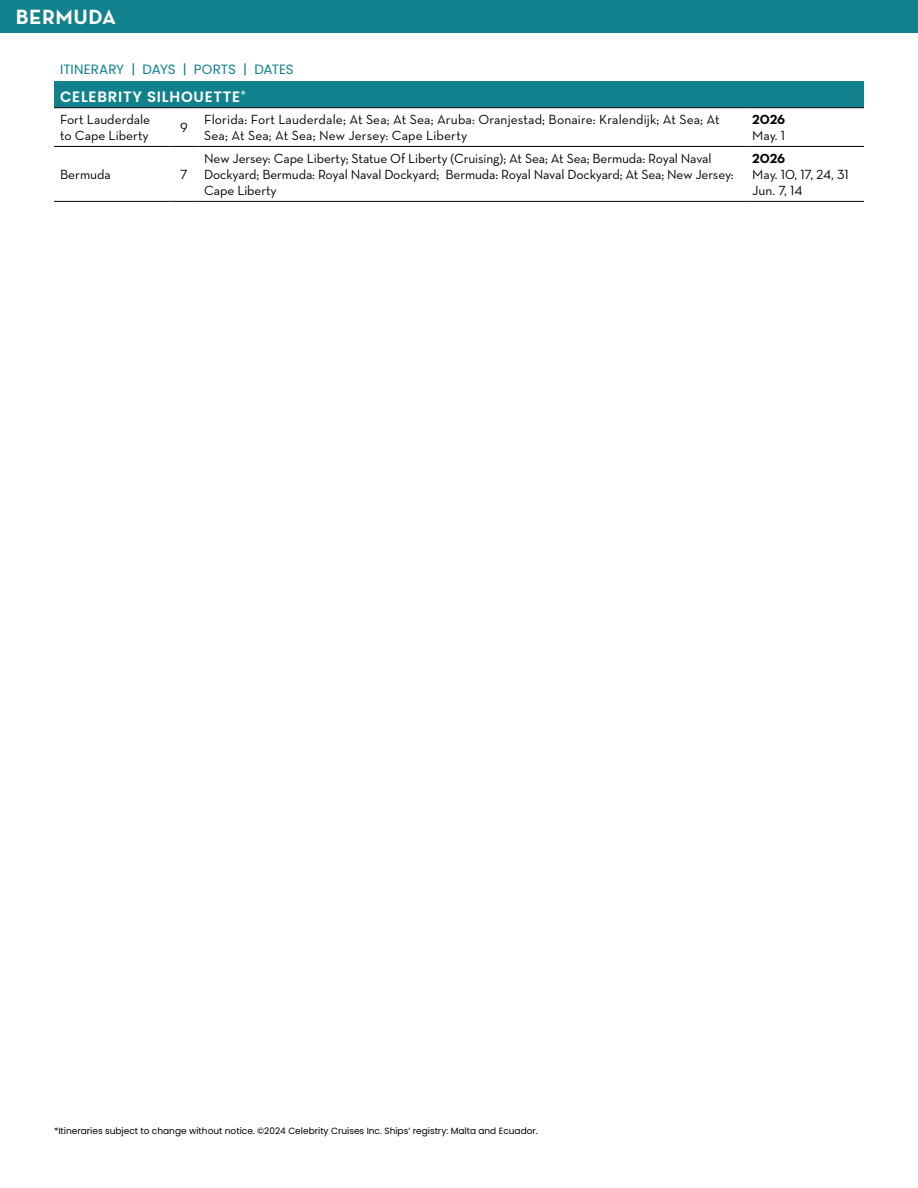
<style>
.page{position:relative;width:918px;height:1188px;background:#fff}
.page>*{position:absolute;margin:0;border:0;box-sizing:border-box;transform-origin:0 0}
.t1{font:700 21px "Neutraface Text";letter-spacing:.025em;color:#fff}
.t2{font:600 15px "Poppins";letter-spacing:.05em;color:#fff}
.t3{font:13.5px/16.2px "Neutraface Text";letter-spacing:-.01em;color:#000}
.t4{font:13.5px/16.2px "Neutraface Text";letter-spacing:.01em;color:#000}
.t5{font:13.5px "Poppins";color:#12818e}
.t6{font:700 13.5px "Neutraface Text";letter-spacing:-.01em;color:#000}
.t7{font:9px "Poppins";color:#000}
</style>
<div class="page">
<svg style="left:54px;top:108px;width:810px;height:93px"></svg>
<div style="left:54px;top:81px;width:810px;height:27px;background:#12818e"></div>
<hr style="left:198px;top:107px;width:548px;height:1px;background:#000">
<hr style="left:746px;top:107px;width:118px;height:1px;background:#000">
<hr style="left:54px;top:146px;width:116px;height:1px;background:#000">
<svg style="left:170px;top:146px;width:28px;height:1px"></svg>
<hr style="left:198px;top:146px;width:548px;height:1px;background:#000">
<hr style="left:746px;top:146px;width:118px;height:1px;background:#000">
<hr style="left:54px;top:201px;width:116px;height:1px;background:#000">
<svg style="left:170px;top:201px;width:28px;height:1px"></svg>
<hr style="left:198px;top:201px;width:548px;height:1px;background:#000">
<hr style="left:746px;top:201px;width:118px;height:1px;background:#000">
<div style="left:0;top:0;width:918px;height:32px;background:#12818e"></div>
<h1 class="t1" style="left:16px;top:3px;width:102px">BERMUDA</h1>
<p class="t5" style="left:60px;top:62px;width:235px">ITINERARY | DAYS | PORTS | DATES</p>
<p class="t2" style="left:60px;top:88px;width:187px">CELEBRITY SILHOUETTE<sup>®</sup></p>
<p class="t3" style="left:60px;top:111px;width:92px">Fort Lauderdale to Cape Liberty</p>
<p class="t3" style="left:180px;top:119px;width:9px">9</p>
<p class="t4" style="left:204px;top:111px;width:517px">Florida: Fort Lauderdale; At Sea; At Sea; Aruba: Oranjestad; Bonaire: Kralendijk; At Sea; At<br>Sea; At Sea; At Sea; New Jersey: Cape Liberty</p>
<p class="t6" style="left:752px;top:111px;width:35px">2026</p>
<p class="t3" style="left:752px;top:128px;width:34px">May. 1</p>
<p class="t3" style="left:60px;top:166px;width:52px">Bermuda</p>
<p class="t3" style="left:180px;top:166px;width:9px">7</p>
<p class="t3" style="left:204px;top:150px;width:531px">New Jersey: Cape Liberty; Statue Of Liberty (Cruising); At Sea; At Sea; Bermuda: Royal Naval<br>Dockyard; Bermuda: Royal Naval Dockyard; Bermuda: Royal Naval Dockyard; At Sea; New Jersey:<br>Cape Liberty</p>
<p class="t6" style="left:752px;top:150px;width:35px">2026</p>
<p class="t3" style="left:752px;top:166px;width:98px">May. 10, 17, 24, 31<br>Jun. 7, 14</p>
<p class="t7" style="left:54px;top:1126px;width:485px">*Itineraries subject to change without notice. ©2024 Celebrity Cruises Inc. Ships’ registry: Malta and Ecuador.</p>
</div>
